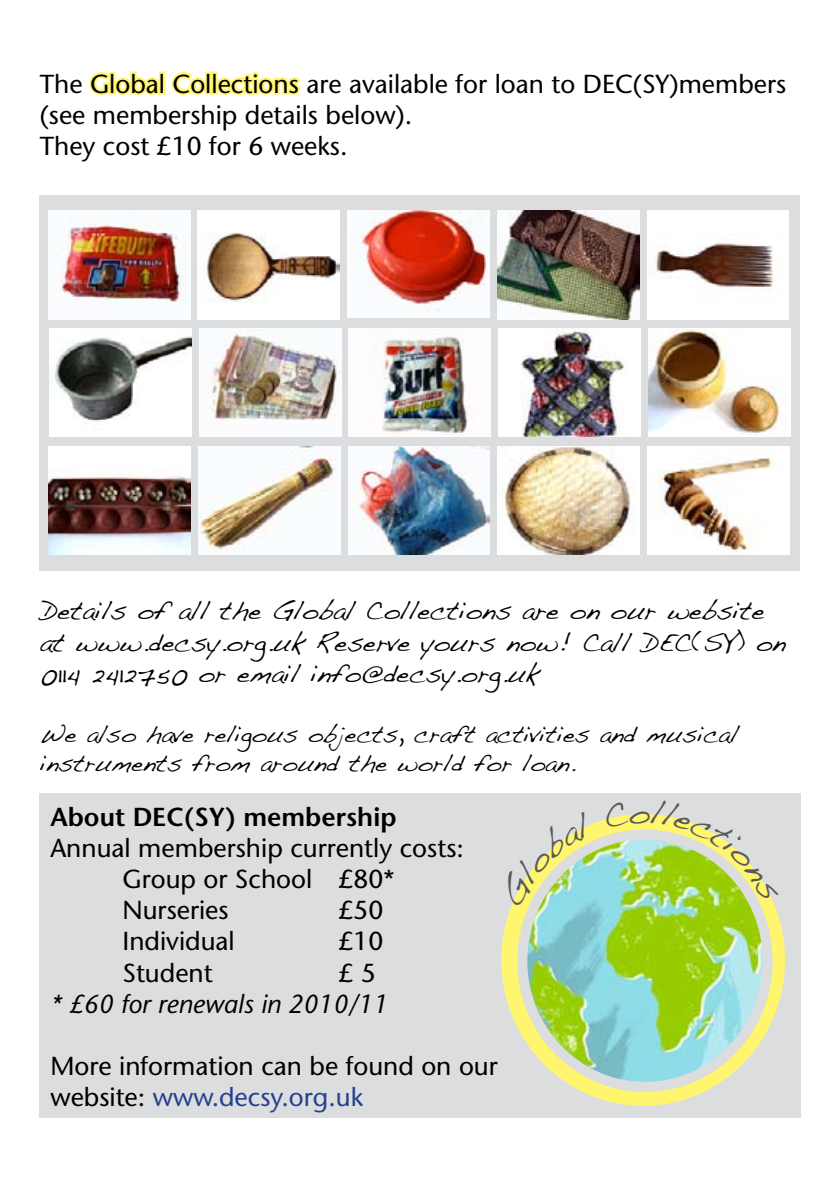
<style>
.page{position:relative;width:840px;height:1191px;background:#fff}
.page>*{position:absolute;margin:0;border:0;box-sizing:border-box;transform-origin:0 0}
.t1{font:26px/31.2px "Stone Sans";color:#000}
.t2{font:26px/31.2px "Handwriting Dakota";color:#000}
.t3{font:italic 26px "Stone Sans";color:#000}
.t4{font:600 26px "Stone Sans";color:#000}
.t5{font:24px/28.8px "Handwriting Dakota";color:#000}
.s1{color:#25408f}
</style>
<div class="page">
<svg style="left:89px;top:71px;width:75px;height:24px"></svg>
<div style="left:159px;top:72px;width:6px;height:23px;border:4px solid #fff56e"></div>
<svg style="left:171px;top:71px;width:37px;height:24px"></svg>
<div style="left:205px;top:72px;width:6px;height:23px;border:4px solid #fff56e"></div>
<div style="left:211px;top:72px;width:7px;height:23px;border:4px solid #fff56e"></div>
<svg style="left:215px;top:71px;width:86px;height:24px"></svg>
<div style="left:39px;top:793px;width:760px;height:325px;background:#dcddde"></div>
<div style="left:40px;top:196px;width:759px;height:375px;background:#dcddde"></div>
<img style="left:48px;top:211px;width:142px;height:108px">
<img style="left:50px;top:328px;width:141px;height:109px">
<img style="left:198px;top:211px;width:141px;height:108px">
<img style="left:349px;top:328px;width:141px;height:109px">
<img style="left:347px;top:211px;width:142px;height:106px">
<img style="left:497px;top:211px;width:142px;height:108px">
<img style="left:199px;top:328px;width:142px;height:109px">
<img style="left:498px;top:328px;width:142px;height:109px">
<img style="left:647px;top:211px;width:141px;height:108px">
<img style="left:648px;top:328px;width:141px;height:109px">
<img style="left:49px;top:446px;width:142px;height:109px">
<img style="left:348px;top:446px;width:141px;height:109px">
<img style="left:198px;top:446px;width:142px;height:109px">
<img style="left:497px;top:446px;width:142px;height:109px">
<img style="left:647px;top:446px;width:141px;height:109px">
<img style="left:525px;top:839px;width:240px;height:243px">
<div style="left:501px;top:814px;width:283px;height:292px;border:18px solid #fff56e;border-radius:50%"></div>
<div style="left:517px;top:829px;width:255px;height:263px;border:10px solid #dcddde;border-radius:50%"></div>
<svg style="left:510px;top:823px;width:83px;height:85px"></svg>
<img style="left:603px;top:814px;width:171px;height:88px">
<p class="t1" style="left:40px;top:68px;width:747px">The Global Collections are available for loan to DEC(SY)members (see membership details below).<br>They cost £10 for 6 weeks.</p>
<p class="t2" style="left:40px;top:595px;width:747px">Details of all the Global Collections are on our website at www.decsy.org.uk Reserve yours now! Call DEC(SY) on<br>0114 2412750 or email info@decsy.org.uk</p>
<p class="t5" style="left:40px;top:719px;width:699px">We also have religous objects, craft activities and musical instruments from around the world for loan.</p>
<p class="t4" style="left:50px;top:800px;width:347px">About DEC(SY) membership</p>
<p class="t1" style="left:122px;top:832px;width:343px;text-indent:-72px">Annual membership currently costs:<br>Group or School £80*<br>Nurseries</p>
<p class="t1" style="left:338px;top:894px;width:46px">£50</p>
<p class="t1" style="left:122px;top:925px;width:114px">Individual</p>
<p class="t1" style="left:338px;top:925px;width:46px">£10</p>
<p class="t1" style="left:122px;top:956px;width:92px">Student</p>
<p class="t1" style="left:338px;top:956px;width:39px">£ 5</p>
<p class="t3" style="left:50px;top:987px;width:339px">* £60 for renewals in 2010/11</p>
<p class="t1" style="left:50px;top:1050px;width:448px">More information can be found on our website: <span class="s1">www.decsy.org.uk</span></p>
</div>
